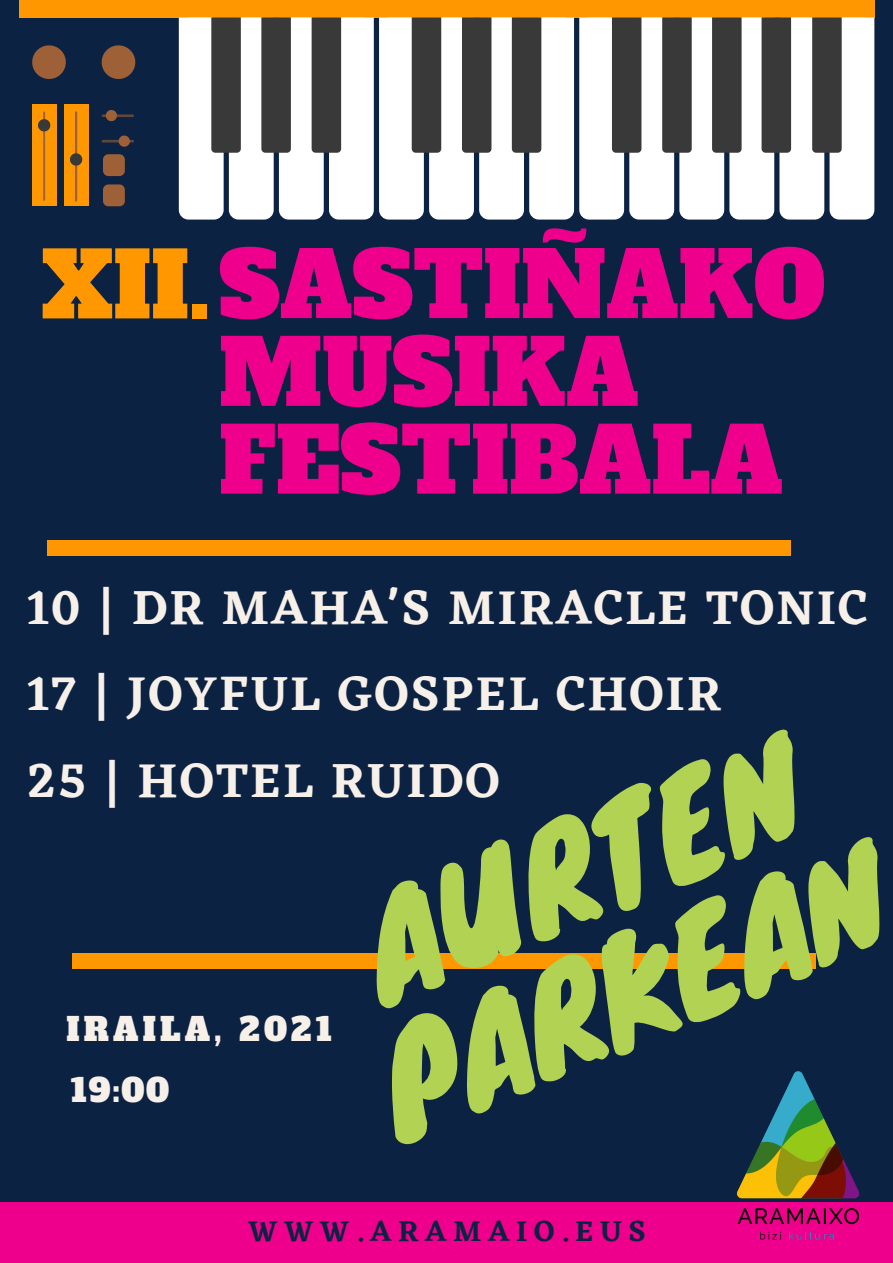
<style>
.page{position:relative;width:893px;height:1263px;background:#0c2243}
.page>*{position:absolute;margin:0;border:0;box-sizing:border-box;transform-origin:0 0}
.t1{font:133.27px/131.8px "Knewave";color:#b1d252}
.t2{font:90.07px/87.8px "Alfa Slab One";color:#ee008c}
.t3{font:600 49.5px "Eczar";letter-spacing:.05em;color:#f7f0e9}
.t4{font:31.5px "Alfa Slab One";letter-spacing:.13em;color:#f7f0e9}
.t5{font:600 29.78px "Eczar";letter-spacing:.22em;color:#0c2243}
.s1{color:#ff9800}
</style>
<div class="page">
<div style="left:72px;top:954px;width:743px;height:15px;background:#ff9800"></div>
<div style="left:0;top:1202px;width:893px;height:61px;background:#ee008c"></div>
<div style="left:19px;top:0;width:855px;height:18px;background:#ff9800"></div>
<div style="left:32px;top:104px;width:25px;height:102px;background:#ff9800"></div>
<div style="left:64px;top:104px;width:24px;height:102px;background:#ff9800"></div>
<hr style="left:102px;top:114px;width:32px;height:3px;background:#5f473a">
<hr style="left:101px;top:140px;width:33px;height:2px;background:#5f473a">
<hr style="left:75px;top:111px;width:2px;height:91px;background:#9e6137">
<hr style="left:43px;top:111px;width:2px;height:90px;background:#9e6137">
<svg style="left:70px;top:153px;width:12px;height:13px"></svg>
<svg style="left:179px;top:17px;width:695px;height:203px;background:#b3b4b6"></svg>
<svg style="left:38px;top:119px;width:12px;height:12px"></svg>
<svg style="left:102px;top:45px;width:33px;height:34px"></svg>
<svg style="left:32px;top:45px;width:34px;height:34px"></svg>
<svg style="left:106px;top:110px;width:11px;height:11px"></svg>
<svg style="left:119px;top:136px;width:11px;height:11px"></svg>
<div style="left:103px;top:154px;width:22px;height:22px;background:#9e6137;border-radius:5px"></div>
<div style="left:103px;top:184px;width:22px;height:22px;background:#9e6137;border-radius:5px"></div>
<div style="left:48px;top:541px;width:743px;height:15px;background:#ff9800"></div>
<img style="left:737px;top:1071px;width:123px;height:169px">
<p class="t2" style="left:41px;top:242px;width:785px"><span class="s1">XII.</span>SASTIÑAKO</p>
<p class="t2" style="left:219px;top:330px;width:565px">MUSIKA<br>FESTIBALA</p>
<p class="t3" style="left:27px;top:578px;width:842px">10 | DR MAHA'S MIRACLE TONIC</p>
<p class="t3" style="left:27px;top:664px;width:696px">17 | JOYFUL GOSPEL CHOIR</p>
<p class="t3" style="left:27px;top:751px;width:473px">25 | HOTEL RUIDO</p>
<p class="t1" style="left:305px;top:903px;width:541px;rotate:-22deg">AURTEN<br>PARKEAN</p>
<p class="t4" style="left:66px;top:1008px;width:267px">IRAILA, 2021</p>
<p class="t4" style="left:71px;top:1069px;width:100px">19:00</p>
<p class="t5" style="left:248px;top:1213px;width:399px">WWW.ARAMAIO.EUS</p>
</div>
